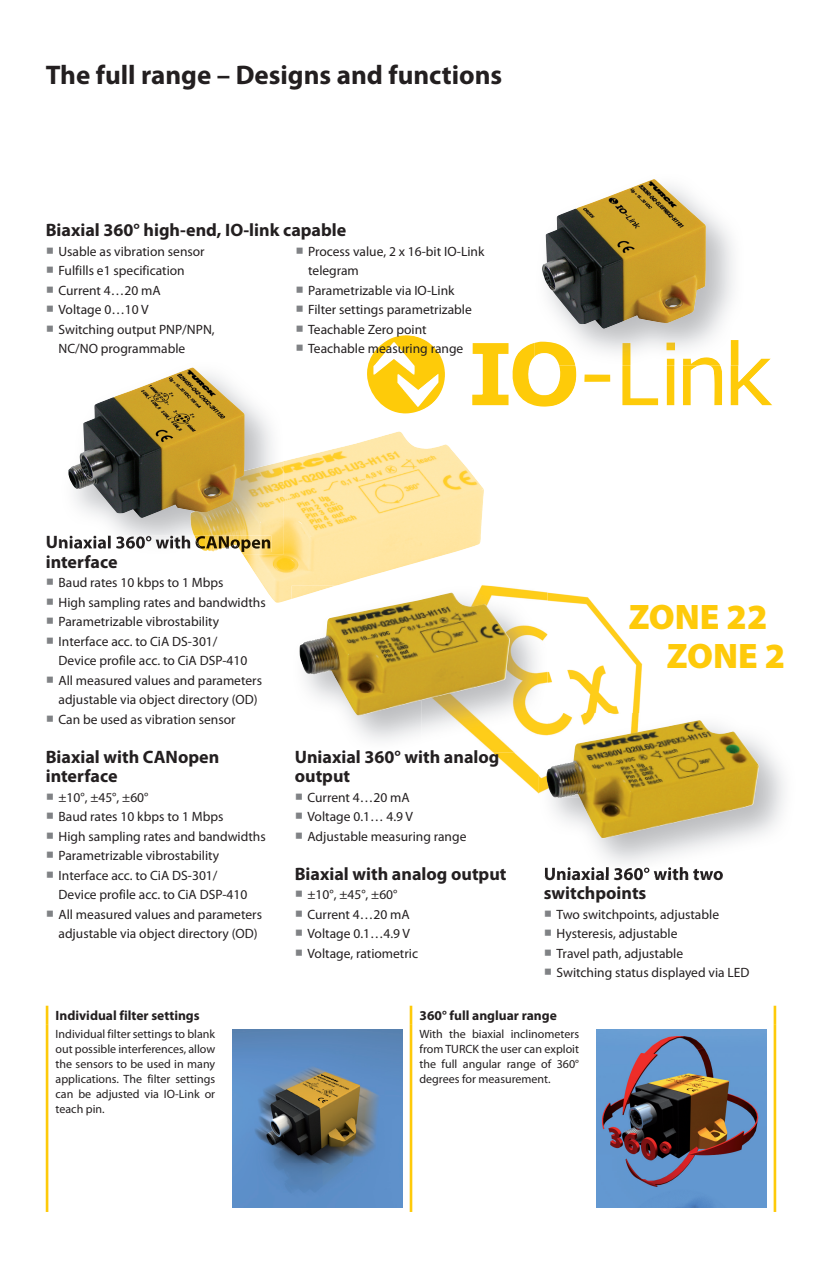
<style>
.page{position:relative;width:813px;height:1263px;background:#fff}
.page>*{position:absolute;margin:0;border:0;box-sizing:border-box;transform-origin:0 0}
.t1{font:900 35.55px/39px "Myriad Pro";color:#feca0a}
.t2{font:700 27px "Myriad Pro";color:#231f20}
.t3{font:700 18px/19.5px "Myriad Pro";color:#231f20}
.t4{font:13.5px/19.5px "Myriad Pro";color:#231f20}
.t5{font:700 13.5px "Myriad Pro";color:#231f20}
.t6{font:12px/15px "Myriad Pro";color:#231f20;text-align:justify}
.s1{font-family:"Minion Pro";font-weight:700;font-size:21px;color:#808285}
</style>
<div class="page">
<img style="left:243px;top:431px;width:240px;height:172px">
<hr style="left:46px;top:1025px;width:2px;height:187px;background:#feca0a">
<hr style="left:409px;top:1025px;width:3px;height:187px;background:#feca0a">
<hr style="left:773px;top:1025px;width:2px;height:187px;background:#feca0a">
<svg style="left:46px;top:1006px;width:2px;height:19px"></svg>
<hr style="left:409px;top:1006px;width:3px;height:19px;background:#feca0a">
<svg style="left:773px;top:1006px;width:2px;height:19px"></svg>
<img style="left:232px;top:1029px;width:170px;height:179px">
<img style="left:596px;top:1029px;width:170px;height:179px">
<img style="left:367px;top:335px;width:187px;height:78px">
<img style="left:534px;top:210px;width:205px;height:155px">
<img style="left:534px;top:340px;width:204px;height:25px">
<img style="left:541px;top:179px;width:164px;height:150px">
<img style="left:421px;top:573px;width:222px;height:220px">
<img style="left:94px;top:399px;width:189px;height:137px">
<img style="left:190px;top:461px;width:93px;height:94px">
<img style="left:61px;top:536px;width:133px;height:16px">
<img style="left:194px;top:536px;width:77px;height:16px">
<img style="left:68px;top:367px;width:176px;height:151px">
<img style="left:291px;top:586px;width:256px;height:167px">
<img style="left:291px;top:586px;width:45px;height:13px">
<img style="left:299px;top:593px;width:211px;height:123px">
<img style="left:544px;top:867px;width:179px;height:9px">
<img style="left:538px;top:713px;width:105px;height:84px">
<img style="left:538px;top:713px;width:9px;height:40px">
<img style="left:546px;top:720px;width:213px;height:118px">
<p class="t2" style="left:46px;top:57px;width:458px">The full range – Designs and functions</p>
<p class="t3" style="left:46px;top:220px;width:302px">Biaxial 360° high-end, IO-link capable</p>
<p class="t4" style="left:46px;top:241px;width:160px"><span class="s1">■</span> Usable as vibration sensor</p>
<p class="t4" style="left:46px;top:261px;width:140px"><span class="s1">■</span> Fulfills e1 specification</p>
<p class="t4" style="left:46px;top:280px;width:116px"><span class="s1">■</span> Current 4…20 mA</p>
<p class="t4" style="left:46px;top:300px;width:104px"><span class="s1">■</span> Voltage 0…10 V</p>
<p class="t4" style="left:58px;top:319px;width:158px;text-indent:-13px"><span class="s1">■</span> Switching output PNP/NPN,<br>NC/NO programmable</p>
<p class="t4" style="left:308px;top:241px;width:178px;text-indent:-13px"><span class="s1">■</span> Process value, 2 x 16-bit IO-Link telegram</p>
<p class="t4" style="left:295px;top:280px;width:161px"><span class="s1">■</span> Parametrizable via IO-Link</p>
<p class="t4" style="left:295px;top:300px;width:178px"><span class="s1">■</span> Filter settings parametrizable</p>
<p class="t4" style="left:295px;top:319px;width:133px"><span class="s1">■</span> Teachable Zero point</p>
<p class="t4" style="left:295px;top:339px;width:169px"><span class="s1">■</span> Teachable measuring range</p>
<p class="t3" style="left:46px;top:551px;width:73px">interface</p>
<p class="t4" style="left:46px;top:573px;width:179px"><span class="s1">■</span> Baud rates 10 kbps to 1 Mbps</p>
<p class="t4" style="left:46px;top:592px;width:221px"><span class="s1">■</span> High sampling rates and bandwidths</p>
<p class="t4" style="left:46px;top:612px;width:175px"><span class="s1">■</span> Parametrizable vibrostability</p>
<p class="t4" style="left:58px;top:631px;width:190px;text-indent:-13px"><span class="s1">■</span> Interface acc. to CiA DS-301/<br>Device profile acc. to CiA DSP-410</p>
<p class="t4" style="left:58px;top:670px;width:205px;text-indent:-13px"><span class="s1">■</span> All measured values and parameters adjustable via object directory (OD)</p>
<p class="t4" style="left:46px;top:709px;width:191px"><span class="s1">■</span> Can be used as vibration sensor</p>
<p class="t3" style="left:46px;top:746px;width:175px">Biaxial with CANopen interface</p>
<p class="t4" style="left:46px;top:787px;width:104px"><span class="s1">■</span> ±10°, ±45°, ±60°</p>
<p class="t4" style="left:46px;top:807px;width:179px"><span class="s1">■</span> Baud rates 10 kbps to 1 Mbps</p>
<p class="t4" style="left:46px;top:826px;width:221px"><span class="s1">■</span> High sampling rates and bandwidths</p>
<p class="t4" style="left:46px;top:846px;width:175px"><span class="s1">■</span> Parametrizable vibrostability</p>
<p class="t4" style="left:58px;top:865px;width:190px;text-indent:-13px"><span class="s1">■</span> Interface acc. to CiA DS-301/<br>Device profile acc. to CiA DSP-410</p>
<p class="t4" style="left:58px;top:904px;width:205px;text-indent:-13px"><span class="s1">■</span> All measured values and parameters adjustable via object directory (OD)</p>
<p class="t3" style="left:294px;top:746px;width:206px">Uniaxial 360° with analog output</p>
<p class="t4" style="left:294px;top:787px;width:116px"><span class="s1">■</span> Current 4…20 mA</p>
<p class="t4" style="left:294px;top:807px;width:120px"><span class="s1">■</span> Voltage 0.1… 4.9 V</p>
<p class="t4" style="left:294px;top:826px;width:173px"><span class="s1">■</span> Adjustable measuring range</p>
<p class="t3" style="left:294px;top:863px;width:213px">Biaxial with analog output</p>
<p class="t4" style="left:294px;top:885px;width:104px"><span class="s1">■</span> ±10°, ±45°, ±60°</p>
<p class="t4" style="left:294px;top:904px;width:116px"><span class="s1">■</span> Current 4…20 mA</p>
<p class="t4" style="left:294px;top:924px;width:117px"><span class="s1">■</span> Voltage 0.1…4.9 V</p>
<p class="t4" style="left:294px;top:943px;width:125px"><span class="s1">■</span> Voltage, ratiometric</p>
<p class="t1" style="left:666px;top:596px;width:120px;text-indent:-38px">ZONE 22<br>ZONE 2</p>
<p class="t3" style="left:543px;top:863px;width:181px">Uniaxial 360° with two switchpoints</p>
<p class="t4" style="left:543px;top:904px;width:177px"><span class="s1">■</span> Two switchpoints, adjustable</p>
<p class="t4" style="left:543px;top:924px;width:135px"><span class="s1">■</span> Hysteresis, adjustable</p>
<p class="t4" style="left:543px;top:943px;width:141px"><span class="s1">■</span> Travel path, adjustable</p>
<p class="t4" style="left:543px;top:963px;width:207px"><span class="s1">■</span> Switching status displayed via LED</p>
<p class="t5" style="left:56px;top:1007px;width:146px">Individual filter settings</p>
<p class="t5" style="left:419px;top:1007px;width:139px">360° full angluar range</p>
<p class="t6" style="left:56px;top:1026px;width:161px">Individual filter settings to blank out possible interferences, allow the sensors to be used in many applications. The filter settings can be adjusted via IO-Link or teach pin.</p>
<p class="t6" style="left:419px;top:1026px;width:161px">With the biaxial inclinometers from TURCK the user can exploit the full angular range of 360° degrees for measurement.</p>
</div>
